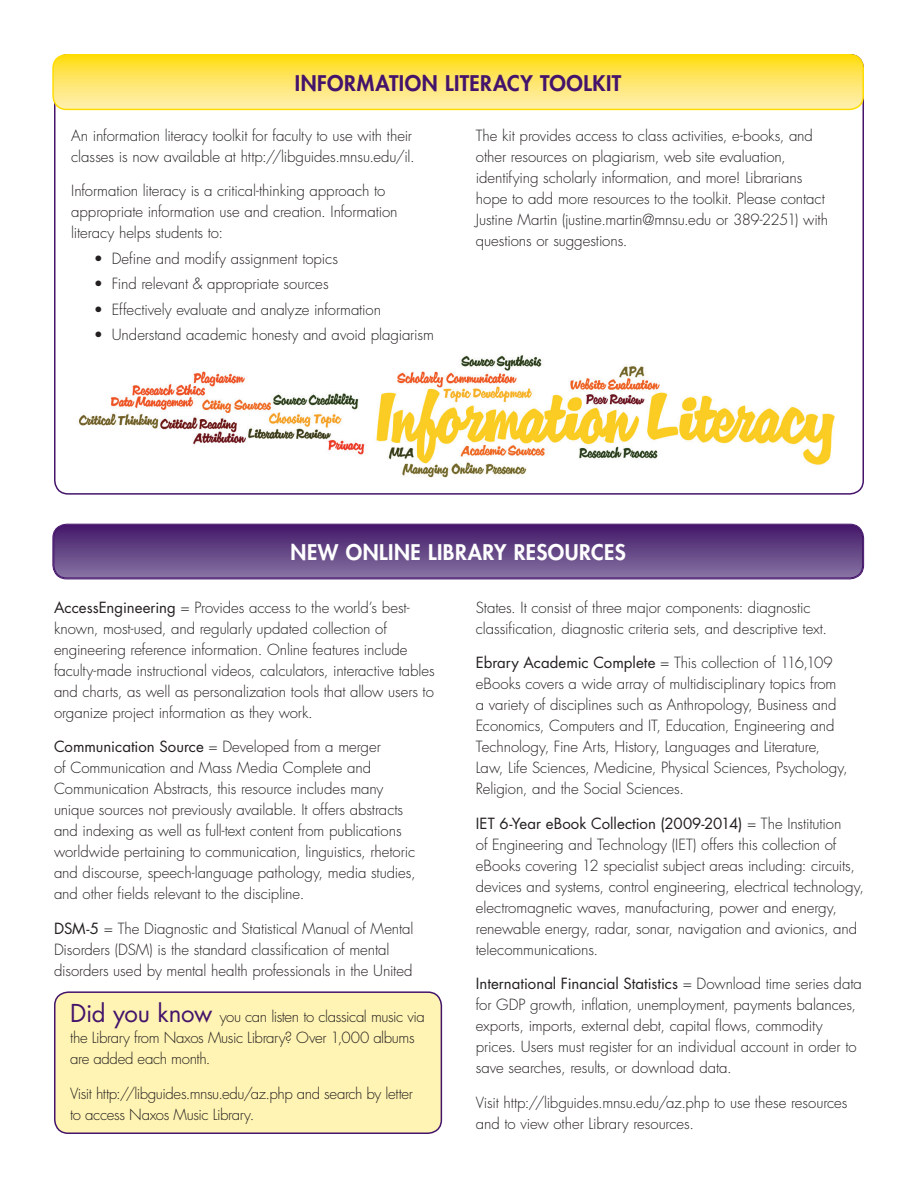
<style>
.page{position:relative;width:918px;height:1188px;background:#fff}
.page>*{position:absolute;margin:0;border:0;box-sizing:border-box;transform-origin:0 0}
.body_copy{font:800 21px "Futura Std";letter-spacing:.025em;color:#44146b}
.body_copy-2{font:800 21px "Futura Std";letter-spacing:.025em;color:#fff}
.body_copy-3{font:300 15px/21px "Futura Std";letter-spacing:-.005em;color:#231f20}
.body_copy-4{font:300 15px/21px "Futura Std";letter-spacing:-.025em;color:#231f20}
.s1{font-weight:400}
.s2{font-weight:400;font-size:24px;color:#44146b}
</style>
<div class="page">
<div style="left:55px;top:992px;width:386px;height:141px;background:#fff4b3;border-radius:14px"></div>
<div style="left:54px;top:991px;width:388px;height:143px;border:2px solid #44146b;border-radius:14px"></div>
<img style="left:79px;top:355px;width:756px;height:123px">
<svg style="left:53px;top:525px;width:810px;height:54px;background:#654686"></svg>
<div style="left:52px;top:524px;width:812px;height:55px;border:1px solid #44146b;border-radius:14px"></div>
<div style="left:54px;top:525px;width:809px;height:53px;border:1px solid #44146b;border-radius:13px"></div>
<svg style="left:54px;top:55px;width:809px;height:54px;background:#fee666"></svg>
<div style="left:52px;top:54px;width:812px;height:56px;border:2px solid #ffdc01;border-radius:13px"></div>
<p class="body_copy" style="left:295px;top:70px;width:328px">INFORMATION LITERACY TOOLKIT</p>
<p class="body_copy-3" style="left:71px;top:125px;width:345px">An information literacy toolkit for faculty to use with their classes is now available at http://libguides.mnsu.edu/il.</p>
<p class="body_copy-3" style="left:71px;top:181px;width:328px">Information literacy is a critical-thinking approach to appropriate information use and creation. Information literacy helps students to:</p>
<p class="body_copy-3" style="left:94px;top:248px;width:246px">• Define and modify assignment topics</p>
<p class="body_copy-3" style="left:94px;top:274px;width:236px">• Find relevant &amp; appropriate sources</p>
<p class="body_copy-3" style="left:94px;top:299px;width:289px">• Effectively evaluate and analyze information</p>
<p class="body_copy-3" style="left:94px;top:325px;width:342px">• Understand academic honesty and avoid plagiarism</p>
<p class="body_copy-3" style="left:476px;top:125px;width:354px">The kit provides access to class activities, e-books, and other resources on plagiarism, web site evaluation, identifying scholarly information, and more! Librarians hope to add more resources to the toolkit. Please contact Justine Martin (justine.martin@mnsu.edu or 389-2251) with questions or suggestions.</p>
<p class="body_copy-2" style="left:291px;top:539px;width:337px">NEW ONLINE LIBRARY RESOURCES</p>
<p class="body_copy-3" style="left:54px;top:597px;width:382px"><span class="s1">AccessEngineering</span> = Provides access to the world’s best&shy;known, most-used, and regularly updated collection of engineering reference information. Online features include faculty-made instructional videos, calculators, interactive tables and charts, as well as personalization tools that allow users to organize project information as they work.</p>
<p class="body_copy-3" style="left:54px;top:737px;width:363px"><span class="s1">Communication Source</span> = Developed from a merger<br>of Communication and Mass Media Complete and Communication Abstracts, this resource includes many unique sources not previously available. It offers abstracts and indexing as well as full-text content from publications worldwide pertaining to communication, linguistics, rhetoric and discourse, speech-language pathology, media studies, and other fields relevant to the discipline.</p>
<p class="body_copy-3" style="left:54px;top:918px;width:361px"><span class="s1">DSM-5</span> = The Diagnostic and Statistical Manual of Mental<br>Disorders (DSM) is the standard classification of mental disorders used by mental health professionals in the United</p>
<p class="body_copy-4" style="left:70px;top:1007px;width:356px"><span class="s2">Did you know</span> you can listen to classical music via the Library from Naxos Music Library? Over 1,000 albums are added each month.</p>
<p class="body_copy-4" style="left:70px;top:1083px;width:344px">Visit http://libguides.mnsu.edu/az.php and search by letter to access Naxos Music Library.</p>
<p class="body_copy-3" style="left:476px;top:597px;width:353px">States. It consist of three major components: diagnostic classification, diagnostic criteria sets, and descriptive text.</p>
<p class="body_copy-3" style="left:476px;top:653px;width:373px"><span class="s1">Ebrary Academic Complete</span> = This collection of 116,109 eBooks covers a wide array of multidisciplinary topics from a variety of disciplines such as Anthropology, Business and Economics, Computers and IT, Education, Engineering and Technology, Fine Arts, History, Languages and Literature, Law, Life Sciences, Medicine, Physical Sciences, Psychology, Religion, and the Social Sciences.</p>
<p class="body_copy-3" style="left:476px;top:813px;width:390px"><span class="s1">IET 6-Year eBook Collection (2009-2014)</span> = The Institution<br>of Engineering and Technology (IET) offers this collection of eBooks covering 12 specialist subject areas including: circuits, devices and systems, control engineering, electrical technology, electromagnetic waves, manufacturing, power and energy, renewable energy, radar, sonar, navigation and avionics, and telecommunications.</p>
<p class="body_copy-3" style="left:476px;top:974px;width:387px"><span class="s1">International Financial Statistics</span> = Download time series data for GDP growth, inflation, unemployment, payments balances, exports, imports, external debt, capital flows, commodity prices. Users must register for an individual account in order to save searches, results, or download data.</p>
<p class="body_copy-3" style="left:476px;top:1092px;width:373px">Visit http://libguides.mnsu.edu/az.php to use these resources and to view other Library resources.</p>
</div>
